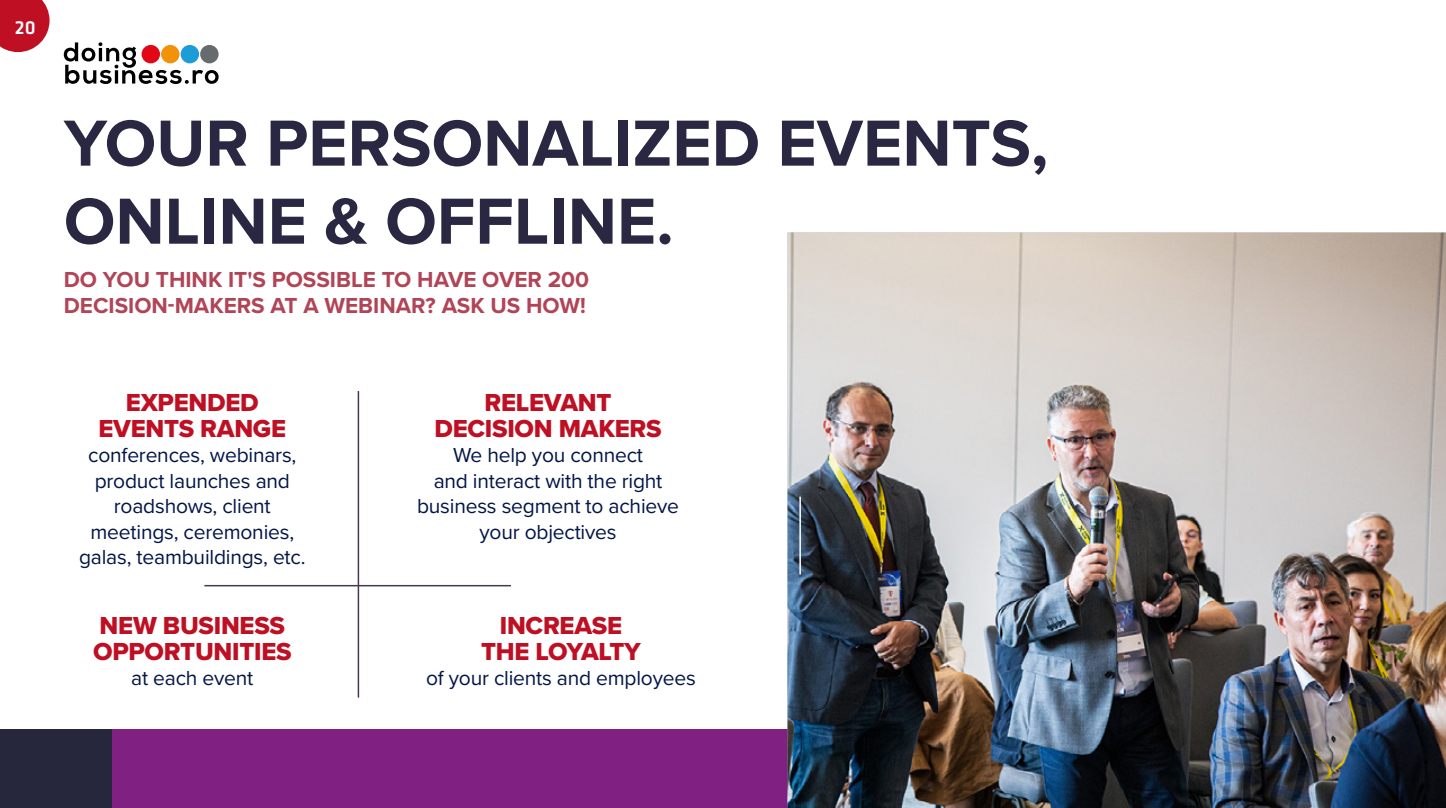
<style>
.page{position:relative;width:1446px;height:808px;background:#fff}
.page>*{position:absolute;margin:0;border:0;box-sizing:border-box;transform-origin:0 0}
.t1{font:700 67.5px "Proxima Nova";color:#292741}
.t2{font:25.5px/25.5px "Proxima Nova Extrabld";letter-spacing:-.01em;color:#bf0f23;text-align:center}
.t3{font:700 22.5px/25.5px "Proxima Nova";color:#b14456}
.t4{font:21px/25.5px "Proxima Nova";letter-spacing:-.01em;color:#021546;text-align:center}
.t5{font:500 19.5px "Klavika";color:#fff}
</style>
<div class="page">
<svg style="left:0;top:0;width:50px;height:52px;background:#c62c3d"></svg>
<div style="left:112px;top:729px;width:675px;height:79px;background:#7f2082"></div>
<div style="left:0;top:729px;width:112px;height:79px;background:#26273d"></div>
<img style="left:787px;top:232px;width:659px;height:576px">
<hr style="left:799px;top:497px;width:2px;height:77px;background:#fff">
<hr style="left:358px;top:391px;width:1px;height:306px;background:#4b3454">
<hr style="left:204px;top:585px;width:307px;height:1px;background:#4b3454">
<svg style="left:64px;top:42px;width:155px;height:42px"></svg>
<p class="t5" style="left:15px;top:17px;width:22px">20</p>
<p class="t1" style="left:64px;top:93px;width:986px">YOUR PERSONALIZED EVENTS,</p>
<p class="t1" style="left:64px;top:171px;width:611px">ONLINE &amp; OFFLINE.</p>
<p class="t3" style="left:64px;top:267px;width:527px">DO YOU THINK IT'S POSSIBLE TO HAVE OVER 200<br>DECISION-MAKERS AT A WEBINAR? ASK US HOW!</p>
<p class="t2" style="left:98px;top:390px;width:189px">EXPENDED<br>EVENTS RANGE</p>
<p class="t4" style="left:79px;top:442px;width:228px">conferences, webinars, product launches and roadshows, client meetings, ceremonies, galas, teambuildings, etc.</p>
<p class="t2" style="left:93px;top:612px;width:200px;text-align:left">NEW BUSINESS<br>OPPORTUNITIES</p>
<p class="t4" style="left:131px;top:664px;width:124px">at each event</p>
<p class="t2" style="left:434px;top:390px;width:229px">RELEVANT<br>DECISION MAKERS</p>
<p class="t4" style="left:417px;top:442px;width:263px">We help you connect<br>and interact with the right business segment to achieve your objectives</p>
<p class="t2" style="left:500px;top:612px;width:124px">INCREASE</p>
<p class="t2" style="left:481px;top:638px;width:161px">THE LOYALTY</p>
<p class="t4" style="left:426px;top:664px;width:271px">of your clients and employees</p>
</div>
